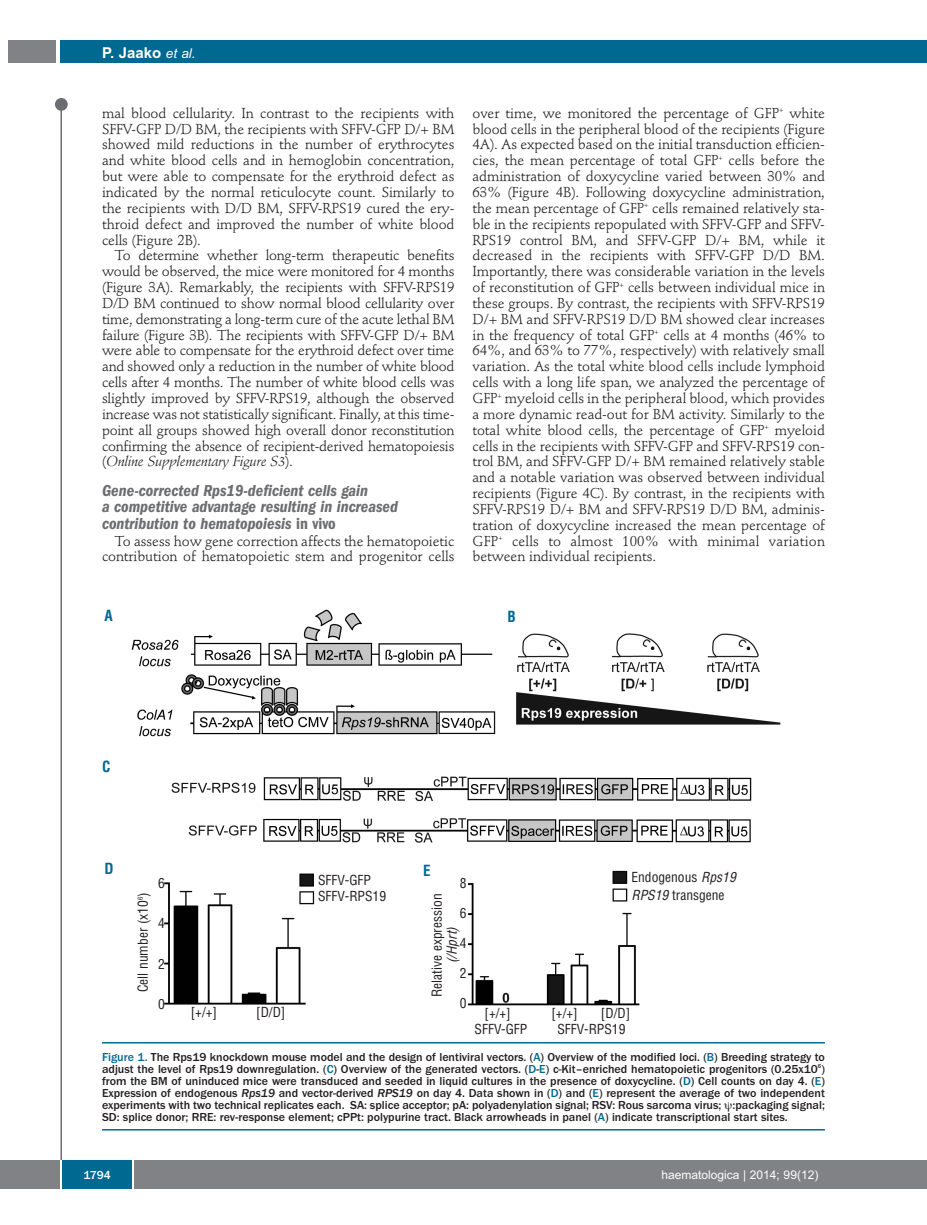
<style>
.page{position:relative;width:927px;height:1225px;background:#fff}
.page>*{position:absolute;margin:0;border:0;box-sizing:border-box;transform-origin:0 0}
.t1{font:italic 600 condensed 16.5px/16.5px "Franklin Gothic";color:#6c6d70}
.t2{font:700 15px "Arial";color:#fff}
.t3{font:700 condensed 15px "Helvetica";color:#006991}
.t4{font:14.25px/15.9px "Stempel Schneidler";letter-spacing:-.005em;color:#231f20;text-align:justify}
.t5{font:condensed 13.5px/16.2px "Helvetica";color:#231f20}
.t6{font:italic condensed 13.5px "Helvetica";color:#231f20}
.t7{font:500 12px/12px "Franklin Gothic";color:#231f20;text-align:justify}
.t8{font:12px "Arial";color:#fff}
.t9{font:500 12px "Franklin Gothic";color:#fff}
.s1{font-weight:400;font-style:italic;font-size:13.5px}
.s2{font-style:italic}
.s3{font-style:normal}
.s4{color:#006991}
</style>
<div class="page">
<div style="left:911px;top:40px;width:16px;height:22px;background:#006991"></div>
<div style="left:910px;top:1160px;width:17px;height:28px;background:#808285"></div>
<div style="left:55px;top:98px;width:13px;height:13px;background:#6c6d70;border-radius:50%"></div>
<hr style="left:60px;top:101px;width:2px;height:1061px;background:#6c6d70">
<div style="left:60px;top:40px;width:852px;height:22px;background:#006991"></div>
<div style="left:9px;top:40px;width:47px;height:22px;background:#808285"></div>
<div style="left:0;top:1160px;width:911px;height:28px;background:#808285"></div>
<div style="left:62px;top:1160px;width:71px;height:28px;background:#006991"></div>
<hr style="left:60px;top:1160px;width:2px;height:28px;background:#fff">
<svg style="left:133px;top:1160px;width:1px;height:28px"></svg>
<img style="left:131px;top:609px;width:650px;height:397px">
<hr style="left:102px;top:1042px;width:723px;height:1px;background:#006991">
<hr style="left:102px;top:1129px;width:723px;height:1px;background:#006991">
<p class="t2" style="left:102px;top:44px;width:95px">P. Jaako <span class="s1">et al.</span></p>
<p class="t4" style="left:102px;top:106px;width:354px">mal blood cellularity. In contrast to the recipients with SFFV-GFP D/D BM, the recipients with SFFV-GFP D/+ BM showed mild reductions in the number of erythrocytes and white blood cells and in hemoglobin concentration, but were able to compensate for the erythroid defect as indicated by the normal reticulocyte count. Similarly to the recipients with D/D BM, SFFV-RPS19 cured the ery&shy;throid defect and improved the number of white blood cells (Figure 2B).</p>
<p class="t4" style="left:102px;top:249px;width:354px;text-indent:13px">To determine whether long-term therapeutic benefits would be observed, the mice were monitored for 4 months (Figure 3A). Remarkably, the recipients with SFFV-RPS19<br>D/D BM continued to show normal blood cellularity over time, demonstrating a long-term cure of the acute lethal BM failure (Figure 3B). The recipients with SFFV-GFP D/+ BM were able to compensate for the erythroid defect over time and showed only a reduction in the number of white blood cells after 4 months. The number of white blood cells was slightly improved by SFFV-RPS19, although the observed increase was not statistically significant. Finally, at this time&shy;point all groups showed high overall donor reconstitution confirming the absence of recipient-derived hematopoiesis (<span class="s2">Online Supplementary Figure S3</span>).</p>
<p class="t1" style="left:102px;top:483px;width:297px">Gene-corrected Rps19-deficient cells gain<br>a competitive advantage resulting in increased contribution to hematopoiesis <span class="s3">in vivo</span></p>
<p class="t4" style="left:102px;top:534px;width:354px;text-align:right">To assess how gene correction affects the hematopoietic contribution of hematopoietic stem and progenitor cells</p>
<p class="t4" style="left:472px;top:106px;width:354px">over time, we monitored the percentage of GFP<sup>+</sup> white blood cells in the peripheral blood of the recipients (Figure 4A). As expected based on the initial transduction efficien&shy;cies, the mean percentage of total GFP<sup>+</sup> cells before the administration of doxycycline varied between 30% and 63% (Figure 4B). Following doxycycline administration, the mean percentage of GFP<sup>+</sup> cells remained relatively sta&shy;ble in the recipients repopulated with SFFV-GFP and SFFV-RPS19 control BM, and SFFV-GFP D/+ BM, while it decreased in the recipients with SFFV-GFP D/D BM.<br>Importantly, there was considerable variation in the levels of reconstitution of GFP<sup>+</sup> cells between individual mice in these groups. By contrast, the recipients with SFFV-RPS19<br>D/+ BM and SFFV-RPS19 D/D BM showed clear increases in the frequency of total GFP<sup>+</sup> cells at 4 months (46% to 64%, and 63% to 77%, respectively) with relatively small variation. As the total white blood cells include lymphoid cells with a long life span, we analyzed the percentage of GFP<sup>+</sup> myeloid cells in the peripheral blood, which provides a more dynamic read-out for BM activity. Similarly to the total white blood cells, the percentage of GFP<sup>+</sup> myeloid cells in the recipients with SFFV-GFP and SFFV-RPS19 con&shy;trol BM, and SFFV-GFP D/+ BM remained relatively stable and a notable variation was observed between individual recipients (Figure 4C). By contrast, in the recipients with SFFV-RPS19 D/+ BM and SFFV-RPS19 D/D BM, adminis&shy;tration of doxycycline increased the mean percentage of GFP<sup>+</sup> cells to almost 100% with minimal variation between individual recipients.</p>
<p class="t3" style="left:105px;top:607px;width:10px">A</p>
<p class="t3" style="left:507px;top:608px;width:10px">B</p>
<p class="t3" style="left:102px;top:757px;width:10px">C</p>
<p class="t3" style="left:105px;top:859px;width:11px">D</p>
<p class="t3" style="left:423px;top:862px;width:9px">E</p>
<p class="t5" style="left:631px;top:868px;width:106px;line-height:18px">Endogenous <span class="s2">Rps19<br>RPS19</span> transgene</p>
<p class="t5" style="left:318px;top:872px;width:69px">SFFV-GFP<br>SFFV-RPS19</p>
<p class="t5" style="left:460px;top:875px;width:8px">8</p>
<p class="t5" style="left:460px;top:905px;width:8px">6</p>
<p class="t5" style="left:460px;top:935px;width:8px">4</p>
<p class="t5" style="left:460px;top:965px;width:8px">2</p>
<p class="t5" style="left:460px;top:995px;width:8px">0</p>
<p class="t5" style="left:158px;top:875px;width:8px">6</p>
<p class="t5" style="left:158px;top:915px;width:8px">4</p>
<p class="t5" style="left:158px;top:956px;width:8px">2</p>
<p class="t5" style="left:158px;top:996px;width:8px">0</p>
<p class="t5" style="left:135px;top:992px;width:101px;rotate:-90deg">Cell number (x10<sup>6</sup>)</p>
<p class="t5" style="left:429px;top:997px;width:105px;rotate:-90deg">Relative expression</p>
<p class="t6" style="left:444px;top:963px;width:38px;rotate:-90deg">(/Hprt)</p>
<p class="t5" style="left:191px;top:1004px;width:28px">[+/+]</p>
<p class="t5" style="left:256px;top:1004px;width:31px">[D/D]</p>
<p class="t5" style="left:485px;top:1005px;width:28px">[+/+]</p>
<p class="t5" style="left:551px;top:1005px;width:28px">[+/+]</p>
<p class="t5" style="left:601px;top:1005px;width:31px">[D/D]</p>
<p class="t5" style="left:474px;top:1021px;width:54px">SFFV-GFP</p>
<p class="t5" style="left:557px;top:1021px;width:69px">SFFV-RPS19</p>
<p class="t7" style="left:102px;top:1050px;width:724px"><span class="s4">Figure 1.</span> The Rps19 knockdown mouse model and the design of lentiviral vectors. (<span class="s4">A</span>) Overview of the modified loci. (<span class="s4">B</span>) Breeding strategy to adjust the level of Rps19 downregulation. (<span class="s4">C</span>) Overview of the generated vectors. (<span class="s4">D</span>-<span class="s4">E</span>) c-Kit–enriched hematopoietic progenitors (0.25x10<sup>6</sup>) from the BM of uninduced mice were transduced and seeded in liquid cultures in the presence of doxycycline. (<span class="s4">D</span>) Cell counts on day 4. (<span class="s4">E</span>)<br>Expression of endogenous <span class="s2">Rps19</span> and vector-derived <span class="s2">RPS19</span> on day 4. Data shown in (<span class="s4">D</span>) and (<span class="s4">E</span>) represent the average of two independent experiments with two technical replicates each. SA: splice acceptor; pA: polyadenylation signal; RSV: Rous sarcoma virus; :packaging signal; SD: splice donor; RRE: rev-response element; cPPt: polypurine tract. Black arrowheads in panel (<span class="s4">A</span>) indicate transcriptional start sites.</p>
<p class="t9" style="left:84px;top:1167px;width:29px">1794</p>
<p class="t8" style="left:661px;top:1167px;width:158px">haematologica | 2014; 99(12)</p>
</div>
